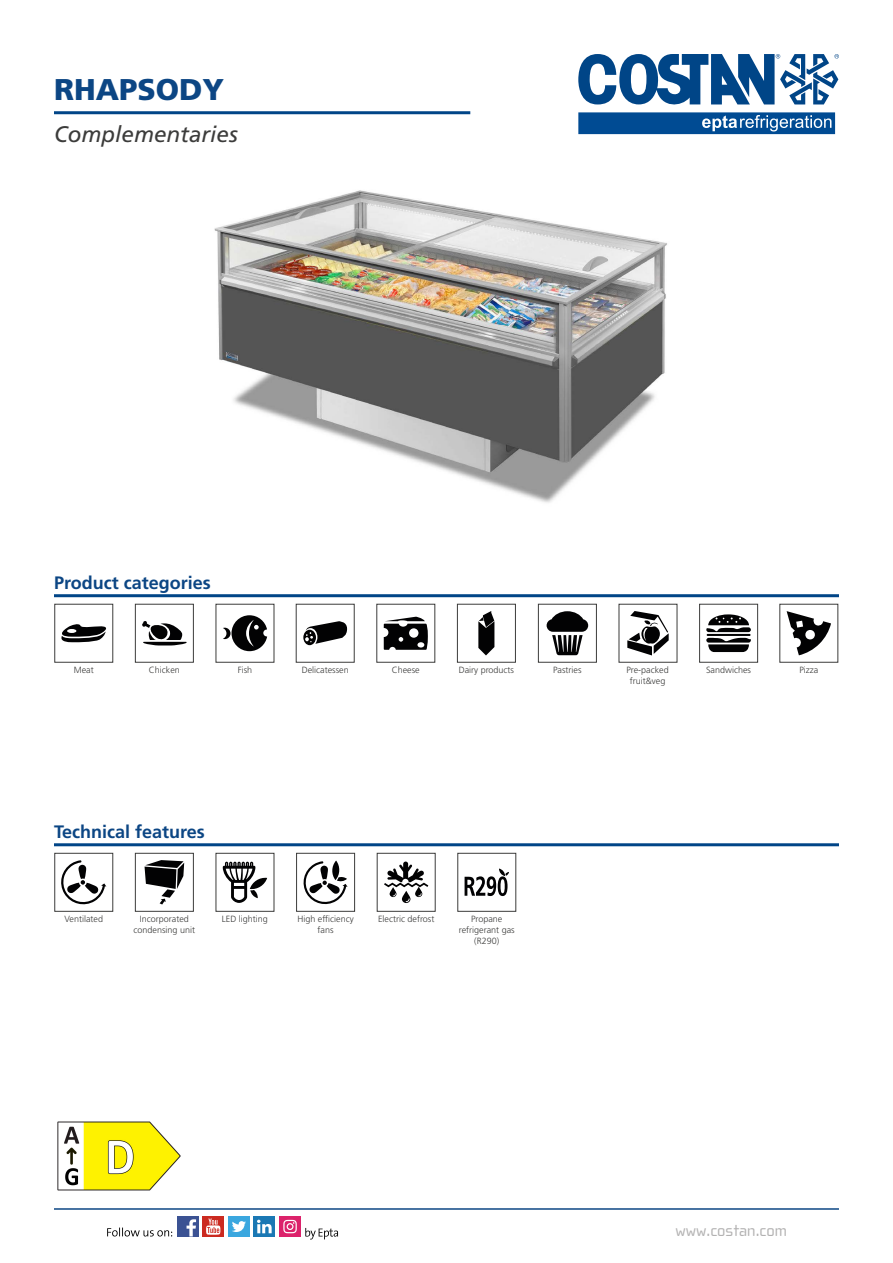
<style>
.page{position:relative;width:893px;height:1263px;background:#fff}
.page>*{position:absolute;margin:0;border:0;box-sizing:border-box;transform-origin:0 0}
.t1{font:900 30px "Frutiger LT Std";color:#0c4684}
.t2{font:italic 22.5px "Frutiger LT Std";color:#3c3c3b}
.t3{font:700 18px "Frutiger LT Std";color:#0c4684}
.t4{font:16.5px "Cholla Wide";color:#b3b2b2}
.t5{font:300 9px/10.8px "Frutiger LT Std";color:#3c3c3b;text-align:center}
</style>
<div class="page">
<hr style="left:54px;top:1208px;width:785px;height:2px;background:#0c4684">
<div style="left:203px;top:1216px;width:21px;height:21px;background:#cb2a20"></div>
<svg style="left:206px;top:1218px;width:14px;height:17px"></svg>
<div style="left:177px;top:1216px;width:21px;height:21px;background:#3b5293"></div>
<svg style="left:187px;top:1219px;width:9px;height:17px"></svg>
<div style="left:254px;top:1216px;width:21px;height:21px;background:#1a78b4"></div>
<svg style="left:257px;top:1220px;width:15px;height:13px"></svg>
<div style="left:228px;top:1216px;width:22px;height:21px;background:#3aa7df"></div>
<svg style="left:232px;top:1221px;width:14px;height:11px"></svg>
<svg style="left:107px;top:1227px;width:65px;height:9px"></svg>
<svg style="left:305px;top:1228px;width:33px;height:11px"></svg>
<div style="left:279px;top:1216px;width:22px;height:21px;background:#dc226b"></div>
<svg style="left:283px;top:1220px;width:14px;height:13px"></svg>
<hr style="left:54px;top:111px;width:416px;height:3px;background:#014587">
<hr style="left:54px;top:843px;width:785px;height:3px;background:#014587">
<hr style="left:54px;top:594px;width:785px;height:3px;background:#014587">
<svg style="left:578px;top:54px;width:261px;height:80px"></svg>
<img style="left:214px;top:190px;width:453px;height:313px">
<svg style="left:61px;top:624px;width:45px;height:18px"></svg>
<div style="left:54px;top:604px;width:59px;height:59px;border:1px solid #3c3c3b"></div>
<svg style="left:142px;top:621px;width:45px;height:24px"></svg>
<div style="left:135px;top:604px;width:59px;height:59px;border:1px solid #3c3c3b"></div>
<svg style="left:223px;top:615px;width:44px;height:36px"></svg>
<div style="left:216px;top:604px;width:58px;height:59px;border:1px solid #3c3c3b"></div>
<svg style="left:303px;top:621px;width:44px;height:24px"></svg>
<div style="left:296px;top:604px;width:59px;height:59px;border:1px solid #3c3c3b"></div>
<svg style="left:384px;top:617px;width:44px;height:33px"></svg>
<div style="left:376px;top:604px;width:59px;height:59px;border:1px solid #3c3c3b"></div>
<svg style="left:478px;top:611px;width:16px;height:44px"></svg>
<div style="left:457px;top:604px;width:59px;height:59px;border:1px solid #3c3c3b"></div>
<svg style="left:547px;top:611px;width:41px;height:44px"></svg>
<div style="left:538px;top:604px;width:59px;height:59px;border:1px solid #3c3c3b"></div>
<svg style="left:627px;top:611px;width:42px;height:44px"></svg>
<div style="left:619px;top:604px;width:58px;height:59px;border:1px solid #3c3c3b"></div>
<svg style="left:706px;top:638px;width:45px;height:14px"></svg>
<svg style="left:706px;top:614px;width:45px;height:18px"></svg>
<hr style="left:707px;top:634px;width:43px;height:2px;background:#020203">
<div style="left:699px;top:604px;width:59px;height:59px;border:1px solid #3c3c3b"></div>
<svg style="left:787px;top:611px;width:44px;height:44px"></svg>
<div style="left:779px;top:604px;width:59px;height:59px;border:1px solid #3c3c3b"></div>
<svg style="left:61px;top:860px;width:45px;height:45px"></svg>
<div style="left:54px;top:853px;width:59px;height:59px;border:1px solid #3c3c3b"></div>
<svg style="left:145px;top:860px;width:39px;height:44px"></svg>
<div style="left:135px;top:853px;width:59px;height:59px;border:1px solid #3c3c3b"></div>
<svg style="left:250px;top:877px;width:17px;height:13px"></svg>
<svg style="left:223px;top:862px;width:35px;height:41px"></svg>
<div style="left:216px;top:853px;width:58px;height:59px;border:1px solid #3c3c3b"></div>
<svg style="left:303px;top:861px;width:45px;height:44px"></svg>
<svg style="left:331px;top:860px;width:9px;height:20px"></svg>
<div style="left:296px;top:853px;width:59px;height:59px;border:1px solid #3c3c3b"></div>
<svg style="left:384px;top:861px;width:44px;height:42px"></svg>
<div style="left:377px;top:853px;width:59px;height:59px;border:1px solid #3c3c3b"></div>
<svg style="left:465px;top:868px;width:44px;height:28px"></svg>
<div style="left:457px;top:853px;width:59px;height:59px;border:1px solid #3c3c3b"></div>
<img style="left:57px;top:1122px;width:124px;height:68px">
<h1 class="t1" style="left:54px;top:72px;width:172px">RHAPSODY</h1>
<h2 class="t2" style="left:54px;top:121px;width:185px">Complementaries</h2>
<h3 class="t3" style="left:54px;top:572px;width:158px">Product categories</h3>
<p class="t5" style="left:74px;top:664px;width:21px">Meat</p>
<p class="t5" style="left:149px;top:664px;width:33px">Chicken</p>
<p class="t5" style="left:238px;top:664px;width:16px">Fish</p>
<p class="t5" style="left:302px;top:664px;width:48px">Delicatessen</p>
<p class="t5" style="left:392px;top:664px;width:30px">Cheese</p>
<p class="t5" style="left:459px;top:664px;width:57px">Dairy products</p>
<p class="t5" style="left:553px;top:664px;width:30px">Pastries</p>
<p class="t5" style="left:626px;top:664px;width:44px">Pre-packed fruit&amp;veg</p>
<p class="t5" style="left:706px;top:664px;width:47px">Sandwiches</p>
<p class="t5" style="left:799px;top:664px;width:20px">Pizza</p>
<h3 class="t3" style="left:54px;top:821px;width:152px">Technical features</h3>
<p class="t5" style="left:65px;top:914px;width:40px">Ventilated</p>
<p class="t5" style="left:134px;top:914px;width:63px">Incorporated condensing unit</p>
<p class="t5" style="left:222px;top:914px;width:48px">LED lighting</p>
<p class="t5" style="left:297px;top:914px;width:58px">High efficiency fans</p>
<p class="t5" style="left:378px;top:914px;width:58px">Electric defrost</p>
<p class="t5" style="left:459px;top:914px;width:57px">Propane refrigerant gas (R290)</p>
<h3 class="t4" style="left:675px;top:1221px;width:113px">www.costan.com</h3>
</div>
